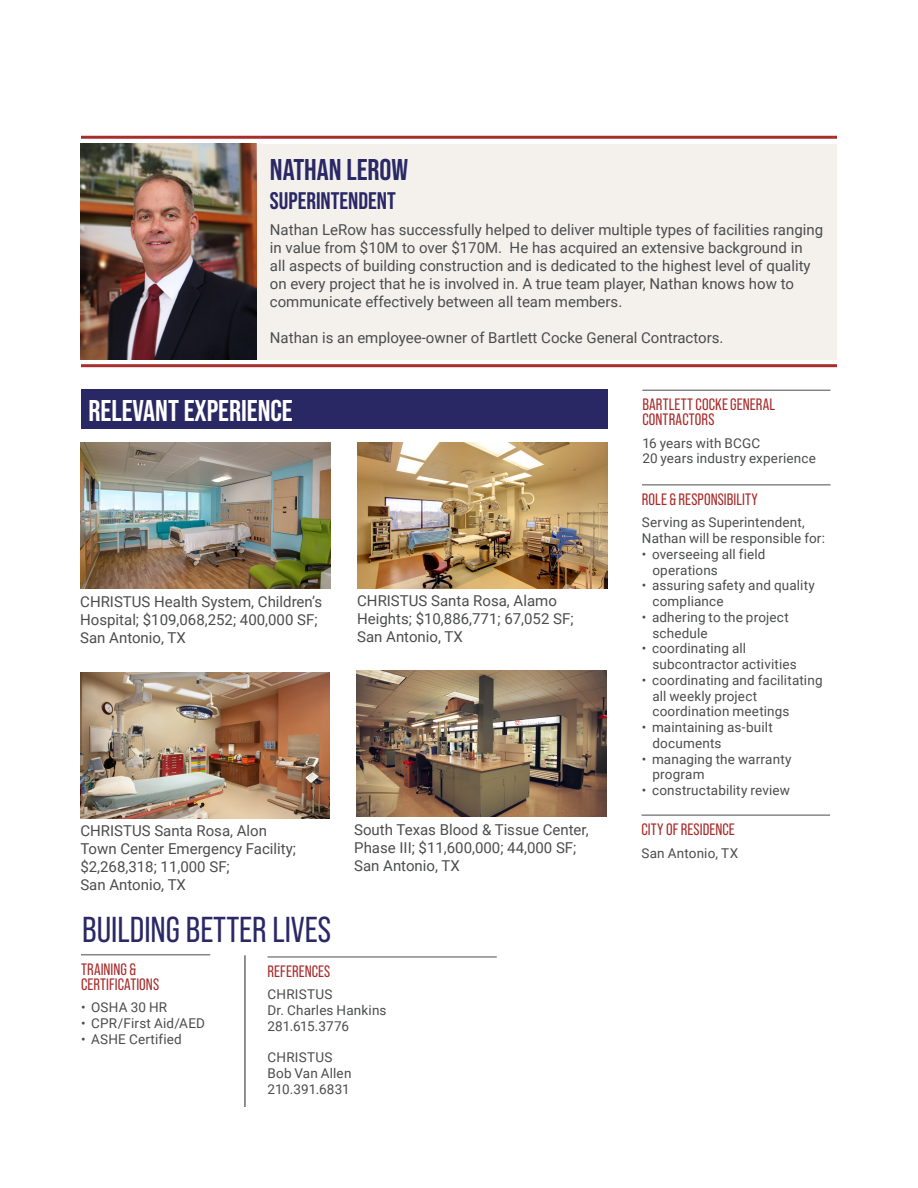
<style>
.page{position:relative;width:918px;height:1188px;background:#fff}
.page>*{position:absolute;margin:0;border:0;box-sizing:border-box;transform-origin:0 0}
.Tagline{font:36px "Bebas Neue Pro";color:#2a2865}
.Relevant_Experience{font:700 30px "Bebas Neue Pro";color:#fff}
.Resume_Name{font:700 30px "Bebas Neue Pro";color:#2a2865}
.Resume_Title{font:700 24px "Bebas Neue Pro";color:#2a2865}
.Sidebar_and_Bottom_H{font:16.5px/15px "Bebas Neue Pro";letter-spacing:.01em;color:#a82c2b}
.Resume_Bio___Project{font:15px/18px "Roboto";color:#4b4c4d}
.Sidebar_Text{font:13.5px/15.8px "Roboto";letter-spacing:.01em;color:#4b4c4d}
</style>
<div class="page">
<hr style="left:642px;top:390px;width:189px;height:1px;background:#4b4c4d">
<div style="left:81px;top:389px;width:527px;height:40px;background:#2a2864"></div>
<hr style="left:245px;top:955px;width:1px;height:152px;background:#231f20">
<hr style="left:268px;top:957px;width:229px;height:1px;background:#4b4c4d">
<hr style="left:81px;top:955px;width:129px;height:1px;background:#4b4c4d">
<div style="left:81px;top:144px;width:756px;height:216px;background:#f4f1ed"></div>
<img style="left:81px;top:144px;width:175px;height:216px">
<hr style="left:81px;top:136px;width:756px;height:3px;background:#a82e2b">
<hr style="left:81px;top:364px;width:756px;height:3px;background:#a82e2b">
<hr style="left:642px;top:485px;width:189px;height:1px;background:#4b4c4d">
<hr style="left:642px;top:815px;width:188px;height:1px;background:#4b4c4d">
<img style="left:356px;top:671px;width:250px;height:145px">
<img style="left:81px;top:443px;width:250px;height:145px">
<img style="left:358px;top:443px;width:250px;height:145px">
<img style="left:80px;top:672px;width:250px;height:146px">
<p class="Resume_Name" style="left:270px;top:152px;width:140px">NATHAN LEROW</p>
<p class="Resume_Title" style="left:270px;top:186px;width:127px">SUPERINTENDENT</p>
<p class="Resume_Bio___Project" style="left:270px;top:220px;width:555px">Nathan LeRow has successfully helped to deliver multiple types of facilities ranging in value from $10M to over $170M. He has acquired an extensive background in<br>all aspects of building construction and is dedicated to the highest level of quality on every project that he is involved in. A true team player, Nathan knows how to communicate effectively between all team members.</p>
<p class="Resume_Bio___Project" style="left:270px;top:328px;width:455px">Nathan is an employee-owner of Bartlett Cocke General Contractors.</p>
<p class="Relevant_Experience" style="left:89px;top:394px;width:206px">RELEVANT EXPERIENCE</p>
<p class="Resume_Bio___Project" style="left:80px;top:592px;width:243px">CHRISTUS Health System, Children’s<br>Hospital; $109,068,252; 400,000 SF;<br>San Antonio, TX</p>
<p class="Resume_Bio___Project" style="left:357px;top:591px;width:218px">CHRISTUS Santa Rosa, Alamo<br>Heights; $10,886,771; 67,052 SF;</p>
<p class="Resume_Bio___Project" style="left:357px;top:627px;width:107px">San Antonio, TX</p>
<p class="Resume_Bio___Project" style="left:80px;top:821px;width:217px">CHRISTUS Santa Rosa, Alon<br>Town Center Emergency Facility; $2,268,318; 11,000 SF;</p>
<p class="Resume_Bio___Project" style="left:80px;top:875px;width:107px">San Antonio, TX</p>
<p class="Tagline" style="left:82px;top:909px;width:250px">BUILDING BETTER LIVES</p>
<p class="Resume_Bio___Project" style="left:354px;top:820px;width:236px">South Texas Blood &amp; Tissue Center,<br>Phase III; $11,600,000; 44,000 SF;<br>San Antonio, TX</p>
<p class="Sidebar_and_Bottom_H" style="left:81px;top:961px;width:80px">TRAINING &amp;<br>CERTIFICATIONS</p>
<p class="Sidebar_Text" style="left:81px;top:999px;width:88px">• OSHA 30 HR</p>
<p class="Sidebar_Text" style="left:81px;top:1015px;width:126px">• CPR/First Aid/AED</p>
<p class="Sidebar_Text" style="left:81px;top:1031px;width:102px">• ASHE Certified</p>
<p class="Sidebar_and_Bottom_H" style="left:268px;top:964px;width:64px">REFERENCES</p>
<p class="Sidebar_Text" style="left:268px;top:986px;width:67px">CHRISTUS</p>
<p class="Sidebar_Text" style="left:268px;top:1002px;width:120px">Dr. Charles Hankins</p>
<p class="Sidebar_Text" style="left:268px;top:1018px;width:83px">281.615.3776</p>
<p class="Sidebar_Text" style="left:268px;top:1049px;width:67px">CHRISTUS</p>
<p class="Sidebar_Text" style="left:268px;top:1065px;width:85px">Bob Van Allen</p>
<p class="Sidebar_Text" style="left:268px;top:1081px;width:84px">210.391.6831</p>
<p class="Sidebar_and_Bottom_H" style="left:642px;top:397px;width:134px">BARTLETT COCKE GENERAL<br>CONTRACTORS</p>
<p class="Sidebar_Text" style="left:642px;top:434px;width:119px">16 years with BCGC</p>
<p class="Sidebar_Text" style="left:642px;top:450px;width:175px">20 years industry experience</p>
<p class="Sidebar_and_Bottom_H" style="left:642px;top:492px;width:118px">ROLE &amp; RESPONSIBILITY</p>
<p class="Sidebar_Text" style="left:642px;top:514px;width:185px">Serving as Superintendent,<br>Nathan will be responsible for:</p>
<p class="Sidebar_Text" style="left:652px;top:546px;width:115px;text-indent:-10px">• overseeing all field operations</p>
<p class="Sidebar_Text" style="left:652px;top:577px;width:164px;text-indent:-10px">• assuring safety and quality compliance</p>
<p class="Sidebar_Text" style="left:652px;top:609px;width:138px;text-indent:-10px">• adhering to the project schedule</p>
<p class="Sidebar_Text" style="left:652px;top:640px;width:146px;text-indent:-10px">• coordinating all subcontractor activities</p>
<p class="Sidebar_Text" style="left:652px;top:672px;width:172px;text-indent:-10px">• coordinating and facilitating all weekly project coordination meetings</p>
<p class="Sidebar_Text" style="left:652px;top:719px;width:122px;text-indent:-10px">• maintaining as-built documents</p>
<p class="Sidebar_Text" style="left:652px;top:750px;width:141px;text-indent:-10px">• managing the warranty program</p>
<p class="Sidebar_Text" style="left:642px;top:782px;width:149px">• constructability review</p>
<p class="Sidebar_and_Bottom_H" style="left:642px;top:822px;width:95px">CITY OF RESIDENCE</p>
<p class="Sidebar_Text" style="left:642px;top:844px;width:98px">San Antonio, TX</p>
</div>
